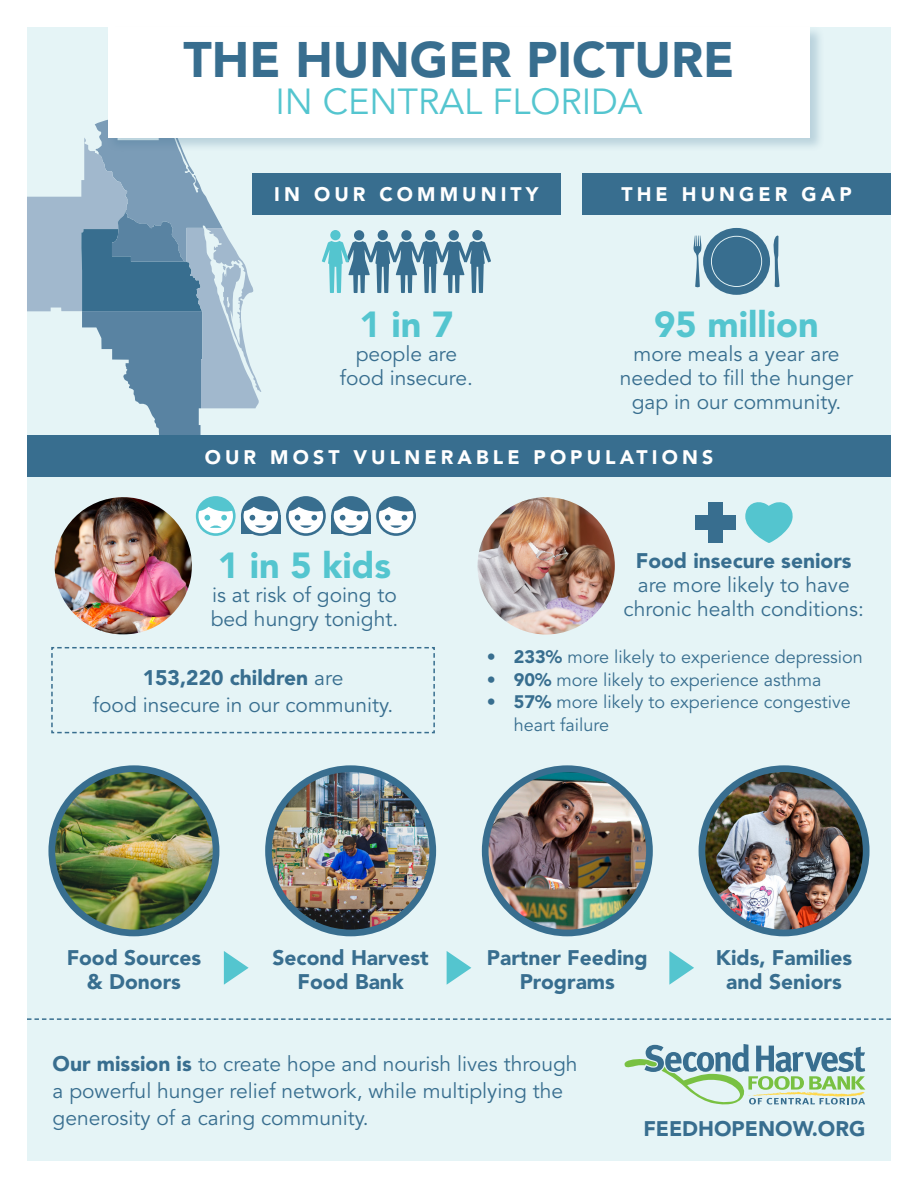
<style>
.page{position:relative;width:918px;height:1188px;background:#fff}
.page>*{position:absolute;margin:0;border:0;box-sizing:border-box;transform-origin:0 0}
.t1{font:900 49.5px "Avenir LT Std";color:#386e8f}
.t2{font:900 36px "Avenir LT Std";color:#54c5cf}
.t3{font:36px "Avenir LT Std";color:#54c5cf}
.t4{font:21px/24px "Avenir LT Std";color:#386e8f;text-align:center}
.t5{font:900 21px/24px "Avenir LT Std";color:#386e8f;text-align:center}
.t6{font:900 19.5px "Avenir LT Std";letter-spacing:.21em;color:#fff}
.t7{font:18px/22.5px "Avenir LT Std";color:#386e8f}
.s1{font-weight:400}
.s2{font-weight:900}
</style>
<div class="page">
<div style="left:27px;top:27px;width:864px;height:1134px;background:#e5f4f6"></div>
<svg style="left:693px;top:228px;width:87px;height:67px"></svg>
<div style="left:712px;top:237px;width:49px;height:49px;background:#386e8f;border-radius:50%"></div>
<img style="left:55px;top:497px;width:137px;height:138px;border-radius:69px">
<img style="left:485px;top:769px;width:164px;height:164px;border-radius:82px">
<div style="left:482px;top:765px;width:171px;height:171px;border:7px solid #386e8f;border-radius:50%"></div>
<img style="left:269px;top:769px;width:164px;height:164px;border-radius:82px">
<div style="left:265px;top:765px;width:171px;height:171px;border:7px solid #386e8f;border-radius:50%"></div>
<img style="left:52px;top:769px;width:164px;height:164px;border-radius:82px">
<div style="left:48px;top:765px;width:171px;height:171px;border:7px solid #386e8f;border-radius:50%"></div>
<img style="left:702px;top:769px;width:164px;height:164px;border-radius:82px">
<div style="left:699px;top:765px;width:171px;height:171px;border:7px solid #386e8f;border-radius:50%"></div>
<svg style="left:224px;top:951px;width:25px;height:34px"></svg>
<svg style="left:447px;top:951px;width:24px;height:34px"></svg>
<svg style="left:669px;top:951px;width:25px;height:34px"></svg>
<img style="left:478px;top:497px;width:137px;height:138px;border-radius:69px">
<div style="left:252px;top:173px;width:309px;height:42px;background:#386e8f"></div>
<div style="left:582px;top:173px;width:309px;height:42px;background:#386e8f"></div>
<svg style="left:27px;top:120px;width:234px;height:315px"></svg>
<div style="left:106px;top:26px;width:719px;height:126px;background:#386e8f;opacity:.25"></div>
<div style="left:108px;top:27px;width:702px;height:111px;background:#fff"></div>
<div style="left:27px;top:435px;width:864px;height:42px;background:#386e8f"></div>
<svg style="left:51px;top:647px;width:384px;height:87px"></svg>
<div style="left:708px;top:502px;width:15px;height:41px;background:#386e8f"></div>
<div style="left:695px;top:515px;width:41px;height:15px;background:#386e8f"></div>
<svg style="left:745px;top:502px;width:48px;height:41px"></svg>
<svg style="left:27px;top:1018px;width:864px;height:2px"></svg>
<svg style="left:624px;top:1044px;width:241px;height:60px"></svg>
<div style="left:354px;top:230px;width:10px;height:10px;background:#386e8f;border-radius:50%"></div>
<div style="left:378px;top:230px;width:10px;height:10px;background:#386e8f;border-radius:50%"></div>
<div style="left:401px;top:230px;width:11px;height:10px;background:#386e8f;border-radius:50%"></div>
<div style="left:425px;top:230px;width:10px;height:10px;background:#386e8f;border-radius:50%"></div>
<div style="left:449px;top:230px;width:10px;height:10px;background:#386e8f;border-radius:50%"></div>
<div style="left:330px;top:230px;width:11px;height:10px;background:#54c5cf;border-radius:50%"></div>
<svg style="left:322px;top:241px;width:169px;height:52px"></svg>
<div style="left:472px;top:230px;width:11px;height:10px;background:#386e8f;border-radius:50%"></div>
<div style="left:241px;top:516px;width:40px;height:18px;background:#386e8f"></div>
<svg style="left:242px;top:497px;width:37px;height:38px"></svg>
<div style="left:241px;top:496px;width:40px;height:40px;border:3px solid #386e8f;border-radius:50%"></div>
<svg style="left:243px;top:497px;width:36px;height:32px"></svg>
<svg style="left:197px;top:497px;width:37px;height:38px"></svg>
<div style="left:196px;top:496px;width:40px;height:40px;border:3px solid #54c5cf;border-radius:50%"></div>
<svg style="left:198px;top:497px;width:36px;height:31px"></svg>
<svg style="left:287px;top:497px;width:37px;height:38px"></svg>
<div style="left:286px;top:496px;width:40px;height:40px;border:3px solid #386e8f;border-radius:50%"></div>
<svg style="left:288px;top:497px;width:36px;height:32px"></svg>
<div style="left:331px;top:516px;width:40px;height:18px;background:#386e8f"></div>
<svg style="left:332px;top:497px;width:38px;height:38px"></svg>
<div style="left:331px;top:496px;width:40px;height:40px;border:3px solid #386e8f;border-radius:50%"></div>
<svg style="left:333px;top:497px;width:36px;height:32px"></svg>
<svg style="left:378px;top:497px;width:37px;height:38px"></svg>
<div style="left:376px;top:496px;width:40px;height:40px;border:3px solid #386e8f;border-radius:50%"></div>
<svg style="left:378px;top:497px;width:36px;height:32px"></svg>
<p class="t1" style="left:184px;top:30px;width:552px">THE HUNGER PICTURE</p>
<p class="t3" style="left:275px;top:81px;width:369px">IN CENTRAL FLORIDA</p>
<p class="t6" style="left:274px;top:183px;width:266px">IN OUR COMMUNITY</p>
<p class="t6" style="left:621px;top:183px;width:232px">THE HUNGER GAP</p>
<p class="t2" style="left:359px;top:302px;width:95px">1 in 7</p>
<p class="t4" style="left:356px;top:342px;width:103px">people are</p>
<p class="t4" style="left:340px;top:366px;width:135px">food insecure.</p>
<p class="t2" style="left:654px;top:302px;width:166px">95 million</p>
<p class="t4" style="left:620px;top:342px;width:235px">more meals a year are needed to fill the hunger gap in our community.</p>
<p class="t6" style="left:205px;top:445px;width:510px">OUR MOST VULNERABLE POPULATIONS</p>
<p class="t2" style="left:218px;top:543px;width:175px">1 in 5 kids</p>
<p class="t4" style="left:212px;top:583px;width:187px">is at risk of going to</p>
<p class="t4" style="left:211px;top:607px;width:189px">bed hungry tonight.</p>
<p class="t5" style="left:143px;top:665px;width:202px">153,220 children <span class="s1">are</span></p>
<p class="t4" style="left:93px;top:693px;width:302px">food insecure in our community.</p>
<p class="t4" style="left:624px;top:549px;width:242px"><span class="s2">Food insecure seniors </span>are more likely to have chronic health conditions:</p>
<p class="t7" style="left:487px;top:646px;width:377px"><span class="s2">• 233%</span> more likely to experience depression</p>
<p class="t7" style="left:487px;top:669px;width:336px"><span class="s2">• 90%</span> more likely to experience asthma</p>
<p class="t7" style="left:514px;top:691px;width:338px;text-indent:-27px"><span class="s2">• 57%</span> more likely to experience congestive heart failure</p>
<p class="t5" style="left:67px;top:946px;width:136px">Food Sources &amp; Donors</p>
<p class="t5" style="left:272px;top:946px;width:158px">Second Harvest</p>
<p class="t5" style="left:298px;top:970px;width:108px">Food Bank</p>
<p class="t5" style="left:487px;top:946px;width:163px">Partner Feeding</p>
<p class="t5" style="left:520px;top:970px;width:97px">Programs</p>
<p class="t5" style="left:716px;top:946px;width:138px">Kids, Families</p>
<p class="t5" style="left:726px;top:970px;width:117px">and Seniors</p>
<p class="t4" style="left:53px;top:1051px;width:526px;line-height:27px;text-align:left"><span class="s2">Our mission is</span> to create hope and nourish lives through a powerful hunger relief network, while multiplying the generosity of a caring community.</p>
<p class="t5" style="left:643px;top:1117px;width:224px">FEEDHOPENOW.ORG</p>
</div>
